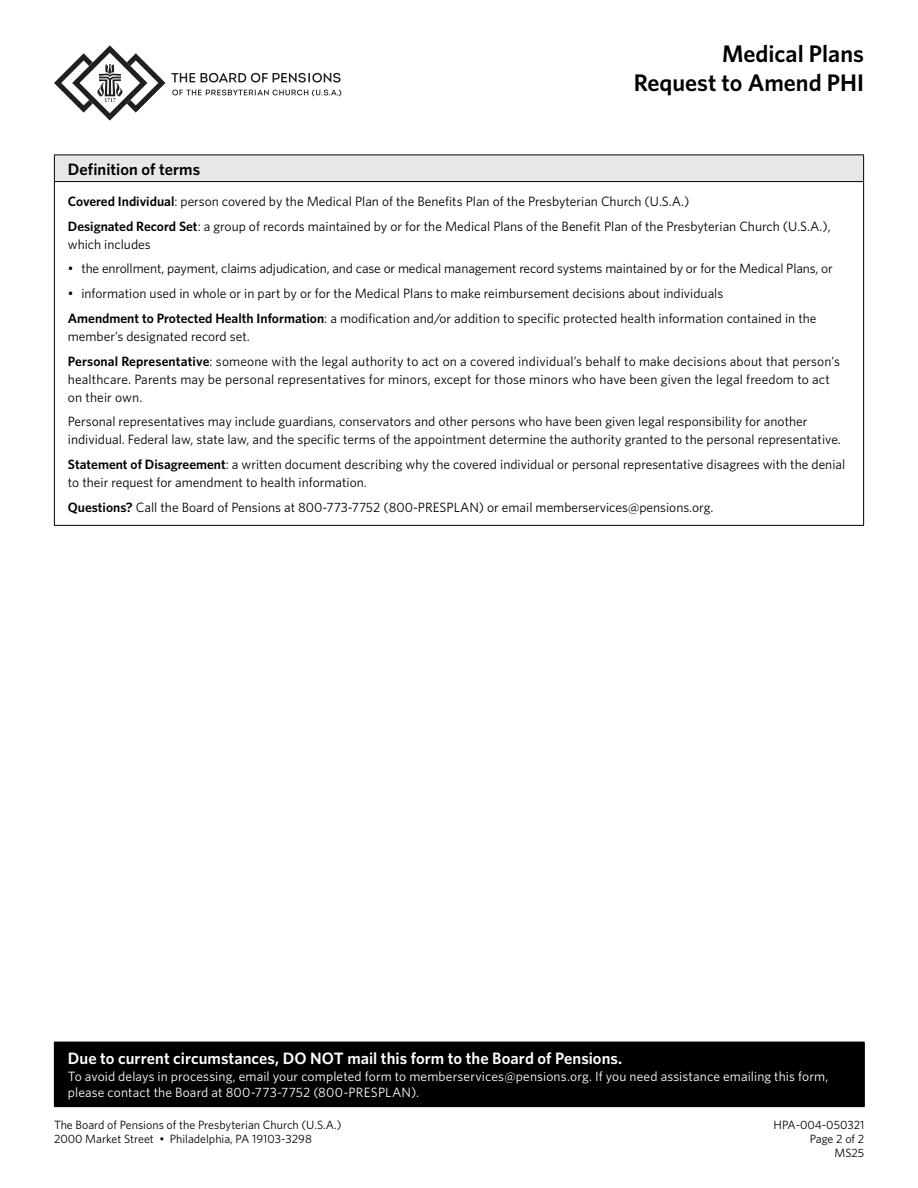
<style>
.page{position:relative;width:918px;height:1188px;background:#fff}
.page>*{position:absolute;margin:0;border:0;box-sizing:border-box;transform-origin:0 0}
.Mast{font:600 24px/28.8px "Whitney";color:#000;text-align:right}
.Subhead_Graybar{font:600 16.5px "Whitney";letter-spacing:.005em;color:#fff}
.Subhead_Graybar-2{font:600 16.5px "Whitney";color:#000}
.Body{font:13.5px/18px "Whitney";color:#000}
.Subhead_Graybar-3{font:13.5px/16.5px "Whitney";letter-spacing:.01em;color:#fff}
.t1{font:12px/14.4px "Whitney";color:#000}
.s1{font-weight:600}
</style>
<div class="page">
<svg style="left:171px;top:73px;width:24px;height:9px"></svg>
<svg style="left:201px;top:73px;width:140px;height:10px"></svg>
<svg style="left:172px;top:90px;width:169px;height:6px"></svg>
<svg style="left:54px;top:45px;width:111px;height:76px"></svg>
<div style="left:54px;top:155px;width:810px;height:27px;background:#e6e7e8"></div>
<hr style="left:54px;top:154px;width:810px;height:1px;background:#000">
<svg style="left:863px;top:155px;width:1px;height:26px"></svg>
<hr style="left:54px;top:182px;width:1px;height:343px;background:#000">
<hr style="left:863px;top:182px;width:1px;height:343px;background:#000">
<svg style="left:54px;top:155px;width:1px;height:26px"></svg>
<hr style="left:54px;top:181px;width:810px;height:1px;background:#000">
<hr style="left:54px;top:525px;width:810px;height:1px;background:#000">
<div style="left:54px;top:1042px;width:810px;height:65px;background:#000"></div>
<hr style="left:864px;top:1042px;width:1px;height:64px;background:#000">
<hr style="left:54px;top:1106px;width:811px;height:1px;background:#000">
<p class="Mast" style="left:634px;top:39px;width:232px">Medical Plans<br>Request to Amend PHI</p>
<p class="Subhead_Graybar-2" style="left:68px;top:158px;width:134px">Definition of terms</p>
<p class="Body" style="left:68px;top:192px;width:623px"><span class="s1">Covered Individual</span>: person covered by the Medical Plan of the Benefits Plan of the Presbyterian Church (U.S.A.)</p>
<p class="Body" style="left:68px;top:217px;width:764px"><span class="s1">Designated Record Set</span>: a group of records maintained by or for the Medical Plans of the Benefit Plan of the Presbyterian Church (U.S.A.), which includes</p>
<p class="Body" style="left:68px;top:259px;width:766px">• the enrollment, payment, claims adjudication, and case or medical management record systems maintained by or for the Medical Plans, or</p>
<p class="Body" style="left:68px;top:284px;width:657px">• information used in whole or in part by or for the Medical Plans to make reimbursement decisions about individuals</p>
<p class="Body" style="left:68px;top:309px;width:750px"><span class="s1">Amendment to Protected Health Information</span>: a modification and/or addition to specific protected health information contained in the member’s designated record set.</p>
<p class="Body" style="left:68px;top:352px;width:774px"><span class="s1">Personal Representative</span>: someone with the legal authority to act on a covered individual’s behalf to make decisions about that person’s healthcare. Parents may be personal representatives for minors, except for those minors who have been given the legal freedom to act on their own.</p>
<p class="Body" style="left:68px;top:412px;width:775px">Personal representatives may include guardians, conservators and other persons who have been given legal responsibility for another individual. Federal law, state law, and the specific terms of the appointment determine the authority granted to the personal representative.</p>
<p class="Body" style="left:68px;top:455px;width:779px"><span class="s1">Statement of Disagreement</span>: a written document describing why the covered individual or personal representative disagrees with the denial to their request for amendment to health information.</p>
<p class="Body" style="left:68px;top:498px;width:647px"><span class="s1">Questions?</span> Call the Board of Pensions at 800-773-7752 (800-PRESPLAN) or email memberservices@pensions.org.</p>
<p class="Subhead_Graybar" style="left:68px;top:1048px;width:556px">Due to current circumstances, DO NOT mail this form to the Board of Pensions.</p>
<p class="Subhead_Graybar-3" style="left:68px;top:1068px;width:762px">To avoid delays in processing, email your completed form to memberservices@pensions.org. If you need assistance emailing this form, please contact the Board at 800-773-7752 (800-PRESPLAN).</p>
<p class="t1" style="left:54px;top:1117px;width:289px">The Board of Pensions of the Presbyterian Church (U.S.A.)<br>2000 Market Street • Philadelphia, PA 19103-3298</p>
<p class="t1" style="left:774px;top:1117px;width:92px">HPA-004-050321</p>
<p class="t1" style="left:810px;top:1131px;width:56px">Page 2 of 2</p>
<p class="t1" style="left:835px;top:1146px;width:31px">MS25</p>
</div>
